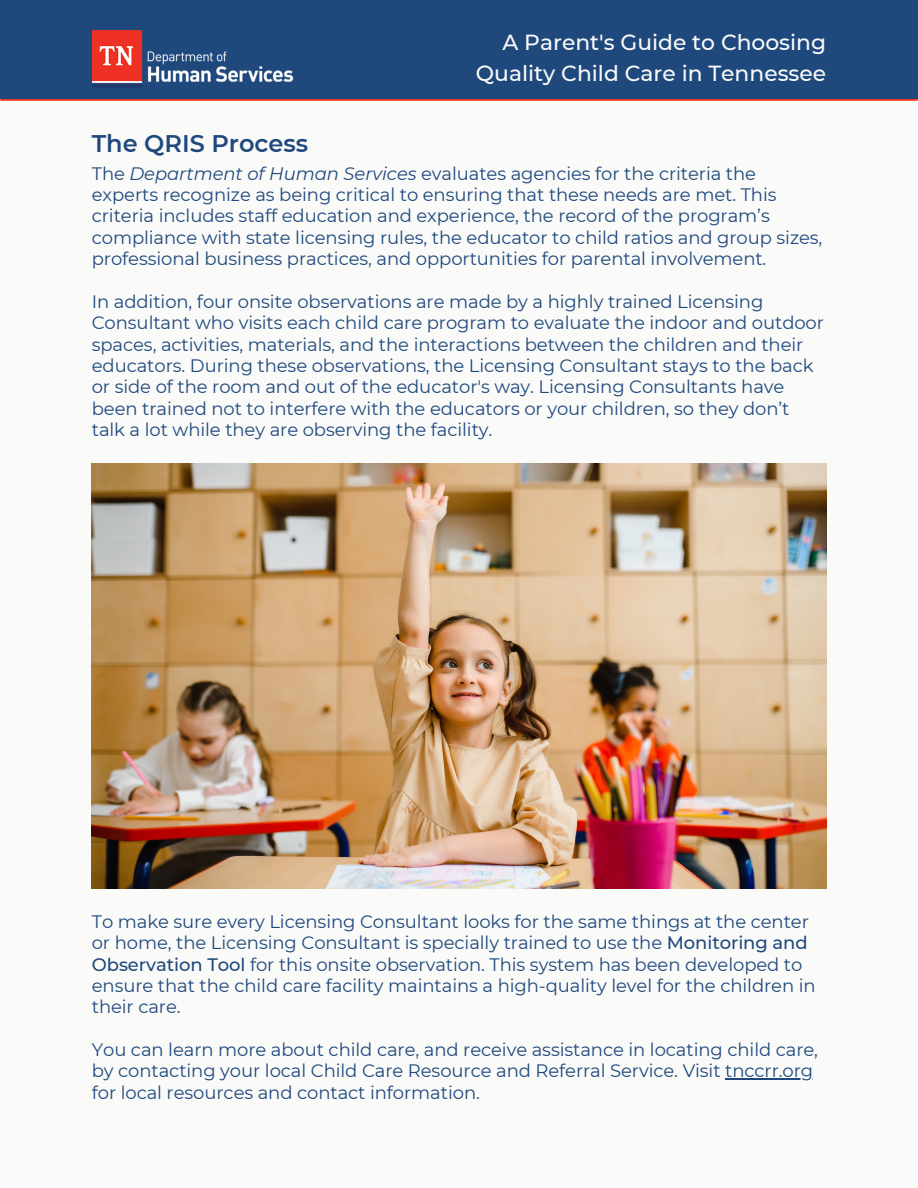
<style>
.page{position:relative;width:918px;height:1188px;background:#fafaf9}
.page>*{position:absolute;margin:0;border:0;box-sizing:border-box;transform-origin:0 0}
.t1{font:600 24px "Montserrat";color:#1f497d}
.t2{font:500 21.75px "Montserrat";color:#fafaf9}
.t3{font:18px/21.3px "Montserrat";letter-spacing:-.005em;color:#1f497d}
.s1{font-style:italic}
.s2{font-weight:500}
</style>
<div class="page">
<hr style="left:1px;top:99px;width:916px;height:2px;background:#ee3325">
<div style="left:0;top:0;width:918px;height:99px;background:#1f497d"></div>
<img style="left:92px;top:30px;width:202px;height:58px">
<hr style="left:725px;top:1079px;width:88px;height:1px;background:#1f497d">
<img style="left:92px;top:464px;width:734px;height:425px">
<p class="t1" style="left:92px;top:128px;width:218px">The QRIS Process</p>
<p class="t2" style="left:502px;top:29px;width:325px">A Parent's Guide to Choosing</p>
<p class="t2" style="left:476px;top:60px;width:352px">Quality Child Care in Tennessee</p>
<p class="t3" style="left:92px;top:163px;width:732px">The <span class="s1">Department of Human Services</span> evaluates agencies for the criteria the experts recognize as being critical to ensuring that these needs are met. This criteria includes staff education and experience, the record of the program’s compliance with state licensing rules, the educator to child ratios and group sizes, professional business practices, and opportunities for parental involvement.</p>
<p class="t3" style="left:92px;top:291px;width:734px">In addition, four onsite observations are made by a highly trained Licensing Consultant who visits each child care program to evaluate the indoor and outdoor spaces, activities, materials, and the interactions between the children and their educators. During these observations, the Licensing Consultant stays to the back or side of the room and out of the educator's way. Licensing Consultants have been trained not to interfere with the educators or your children, so they don’t talk a lot while they are observing the facility.</p>
<p class="t3" style="left:92px;top:911px;width:725px">To make sure every Licensing Consultant looks for the same things at the center or home, the Licensing Consultant is specially trained to use the <span class="s2">Monitoring and Observation Tool</span> for this onsite observation. This system has been developed to ensure that the child care facility maintains a high-quality level for the children in their care.</p>
<p class="t3" style="left:92px;top:1039px;width:728px">You can learn more about child care, and receive assistance in locating child care, by contacting your local Child Care Resource and Referral Service. Visit tnccrr.org for local resources and contact information.</p>
</div>
